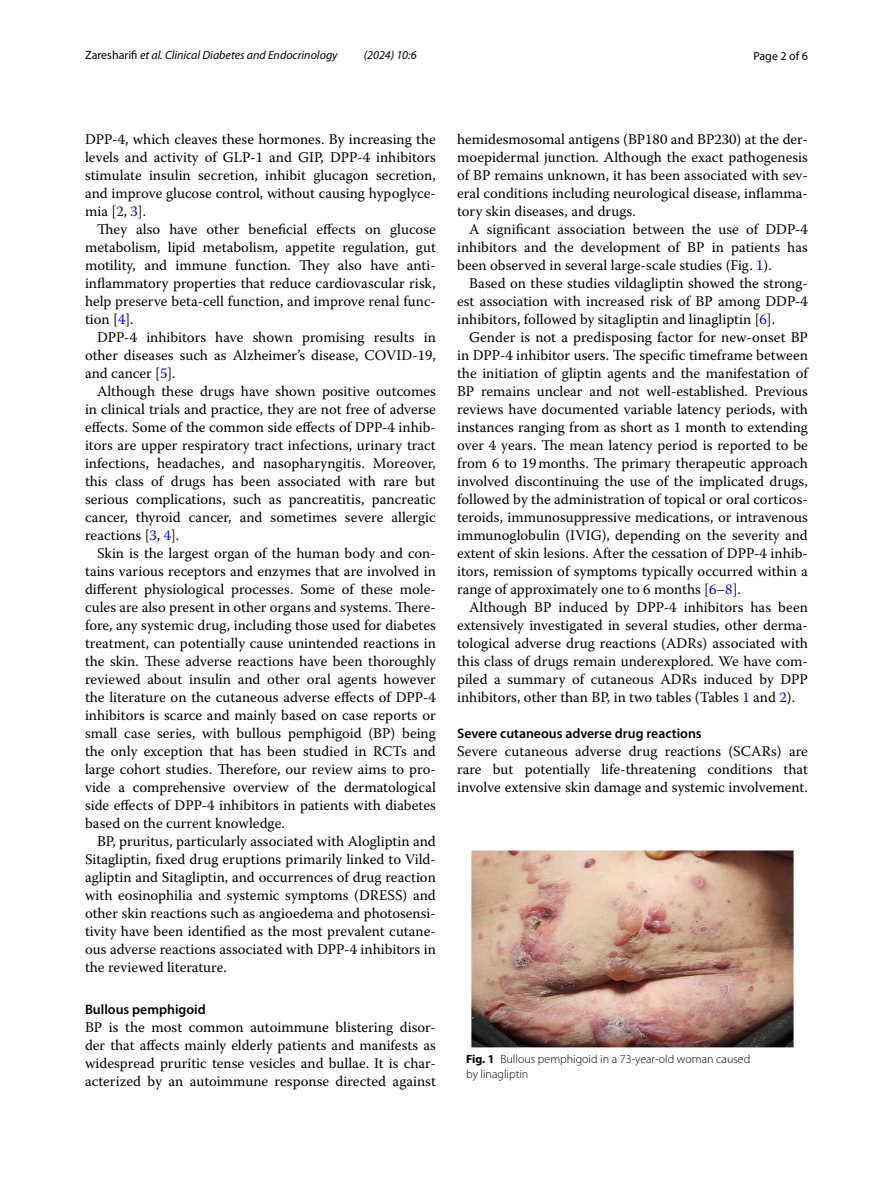
<style>
.page{position:relative;width:893px;height:1187px;background:#fff}
.page>*{position:absolute;margin:0;border:0;box-sizing:border-box;transform-origin:0 0}
.t1{font:14.7px/18px "Warnock Pro";color:#000;text-align:justify}
.t2{font:600 13.8px "Myriad Pro";color:#000}
.t3{font:300 12px/15px "Myriad Pro";color:#000}
.t4{font:italic 12px "Myriad Pro";color:#000}
.t5{font:12px "Myriad Pro";color:#000}
.s1{font-style:normal}
.s2{color:#00f}
.s3{font-weight:700}
</style>
<div class="page">
<img style="left:472px;top:850px;width:321px;height:197px">
<p class="t4" style="left:85px;top:48px;width:254px"><span class="s1">Zaresharifi</span> et al. Clinical Diabetes and Endocrinology</p>
<p class="t4" style="left:364px;top:48px;width:54px">(2024) 10:6</p>
<p class="t5" style="left:753px;top:48px;width:56px">Page 2 of 6</p>
<p class="t1" style="left:85px;top:130px;width:352px">DPP-4, which cleaves these hormones. By increasing the levels and activity of GLP-1 and GIP, DPP-4 inhibitors stimulate insulin secretion, inhibit glucagon secretion, and improve glucose control, without causing hypoglyce&shy;mia [<span class="s2">2</span>, <span class="s2">3</span>].</p>
<p class="t1" style="left:85px;top:220px;width:352px;text-indent:12px">They also have other beneficial effects on glucose metabolism, lipid metabolism, appetite regulation, gut motility, and immune function. They also have anti&shy;inflammatory properties that reduce cardiovascular risk, help preserve beta-cell function, and improve renal func&shy;tion [<span class="s2">4</span>].</p>
<p class="t1" style="left:85px;top:328px;width:352px;text-indent:12px">DPP-4 inhibitors have shown promising results in other diseases such as Alzheimer’s disease, COVID-19, and cancer [<span class="s2">5</span>].</p>
<p class="t1" style="left:85px;top:382px;width:352px;text-indent:12px">Although these drugs have shown positive outcomes in clinical trials and practice, they are not free of adverse effects. Some of the common side effects of DPP-4 inhib&shy;itors are upper respiratory tract infections, urinary tract infections, headaches, and nasopharyngitis. Moreover, this class of drugs has been associated with rare but serious complications, such as pancreatitis, pancreatic cancer, thyroid cancer, and sometimes severe allergic reactions [<span class="s2">3</span>, <span class="s2">4</span>].</p>
<p class="t1" style="left:85px;top:544px;width:352px;text-indent:12px">Skin is the largest organ of the human body and con&shy;tains various receptors and enzymes that are involved in different physiological processes. Some of these mole&shy;cules are also present in other organs and systems. There&shy;fore, any systemic drug, including those used for diabetes treatment, can potentially cause unintended reactions in the skin. These adverse reactions have been thoroughly reviewed about insulin and other oral agents however the literature on the cutaneous adverse effects of DPP-4 inhibitors is scarce and mainly based on case reports or small case series, with bullous pemphigoid (BP) being the only exception that has been studied in RCTs and large cohort studies. Therefore, our review aims to pro&shy;vide a comprehensive overview of the dermatological side effects of DPP-4 inhibitors in patients with diabetes based on the current knowledge.</p>
<p class="t1" style="left:85px;top:832px;width:352px;text-indent:12px">BP, pruritus, particularly associated with Alogliptin and Sitagliptin, fixed drug eruptions primarily linked to Vild&shy;agliptin and Sitagliptin, and occurrences of drug reaction with eosinophilia and systemic symptoms (DRESS) and other skin reactions such as angioedema and photosensi&shy;tivity have been identified as the most prevalent cutane&shy;ous adverse reactions associated with DPP-4 inhibitors in the reviewed literature.</p>
<p class="t2" style="left:85px;top:1000px;width:122px">Bullous pemphigoid</p>
<p class="t1" style="left:85px;top:1017px;width:352px">BP is the most common autoimmune blistering disor&shy;der that affects mainly elderly patients and manifests as widespread pruritic tense vesicles and bullae. It is char&shy;acterized by an autoimmune response directed against</p>
<p class="t1" style="left:457px;top:130px;width:352px">hemidesmosomal antigens (BP180 and BP230) at the der&shy;moepidermal junction. Although the exact pathogenesis of BP remains unknown, it has been associated with sev&shy;eral conditions including neurological disease, inflamma&shy;tory skin diseases, and drugs.</p>
<p class="t1" style="left:457px;top:220px;width:352px;text-indent:12px">A significant association between the use of DDP-4 inhibitors and the development of BP in patients has been observed in several large-scale studies (Fig. <span class="s2">1</span>).</p>
<p class="t1" style="left:457px;top:274px;width:352px;text-indent:12px">Based on these studies vildagliptin showed the strong&shy;est association with increased risk of BP among DDP-4 inhibitors, followed by sitagliptin and linagliptin [<span class="s2">6</span>].</p>
<p class="t1" style="left:457px;top:328px;width:352px;text-indent:12px">Gender is not a predisposing factor for new-onset BP in DPP-4 inhibitor users. The specific timeframe between the initiation of gliptin agents and the manifestation of BP remains unclear and not well-established. Previous reviews have documented variable latency periods, with instances ranging from as short as 1 month to extending over 4 years. The mean latency period is reported to be from 6 to 19months. The primary therapeutic approach involved discontinuing the use of the implicated drugs, followed by the administration of topical or oral corticos&shy;teroids, immunosuppressive medications, or intravenous immunoglobulin (IVIG), depending on the severity and extent of skin lesions. After the cessation of DPP-4 inhib&shy;itors, remission of symptoms typically occurred within a range of approximately one to 6 months [<span class="s2">6</span>–<span class="s2">8</span>].</p>
<p class="t1" style="left:457px;top:598px;width:352px;text-indent:12px">Although BP induced by DPP-4 inhibitors has been extensively investigated in several studies, other derma&shy;tological adverse drug reactions (ADRs) associated with this class of drugs remain underexplored. We have com&shy;piled a summary of cutaneous ADRs induced by DPP inhibitors, other than BP, in two tables (Tables <span class="s2">1</span> and <span class="s2">2</span>).</p>
<p class="t2" style="left:457px;top:724px;width:246px">Severe cutaneous adverse drug reactions</p>
<p class="t1" style="left:457px;top:742px;width:352px">Severe cutaneous adverse drug reactions (SCARs) are rare but potentially life-threatening conditions that involve extensive skin damage and systemic involvement.</p>
<p class="t3" style="left:466px;top:1051px;width:286px"><span class="s3">Fig. 1</span> Bullous pemphigoid in a 73-year-old woman caused by linagliptin</p>
</div>
